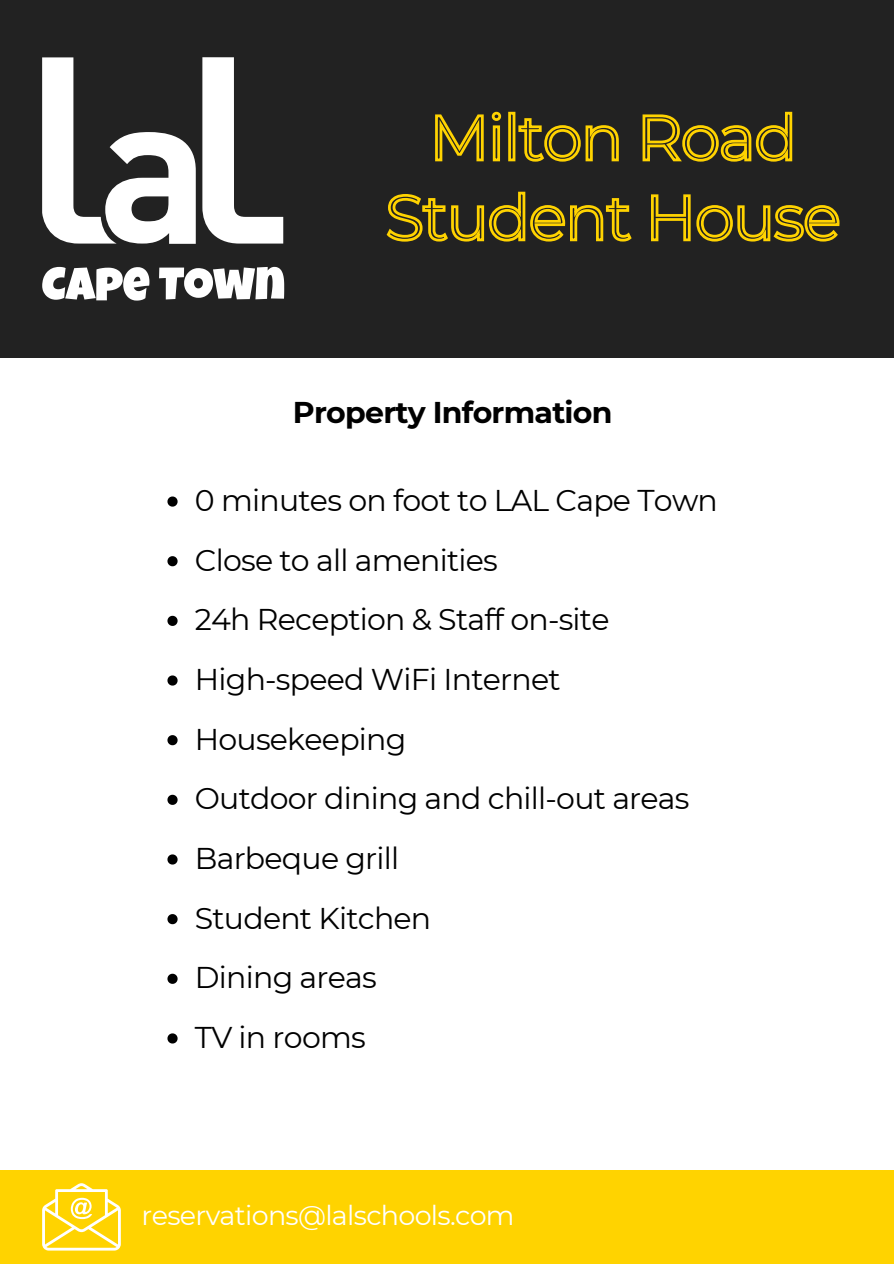
<style>
.page{position:relative;width:894px;height:1264px;background:#fff}
.page>*{position:absolute;margin:0;border:0;box-sizing:border-box;transform-origin:0 0}
.t1{font:30px "Montserrat";letter-spacing:-.025em;color:#000}
.t2{font:700 30px "Montserrat";letter-spacing:-.025em;color:#000}
.t3{font:27px "Montserrat";letter-spacing:-.025em;color:#fff}
</style>
<div class="page">
<div style="left:0;top:0;width:893px;height:358px;background:#222"></div>
<svg style="left:202px;top:57px;width:81px;height:186px"></svg>
<svg style="left:42px;top:57px;width:154px;height:187px"></svg>
<svg style="left:42px;top:267px;width:107px;height:33px"></svg>
<svg style="left:159px;top:267px;width:125px;height:32px"></svg>
<div style="left:0;top:1170px;width:893px;height:93px;background:#ffd300"></div>
<svg style="left:42px;top:1183px;width:79px;height:67px"></svg>
<svg style="left:435px;top:111px;width:358px;height:51px"></svg>
<svg style="left:386px;top:191px;width:454px;height:51px"></svg>
<svg style="left:167px;top:496px;width:10px;height:10px"></svg>
<svg style="left:167px;top:556px;width:10px;height:10px"></svg>
<svg style="left:167px;top:616px;width:10px;height:10px"></svg>
<svg style="left:167px;top:675px;width:10px;height:10px"></svg>
<svg style="left:167px;top:735px;width:10px;height:10px"></svg>
<svg style="left:167px;top:794px;width:10px;height:11px"></svg>
<svg style="left:167px;top:854px;width:10px;height:10px"></svg>
<svg style="left:167px;top:914px;width:10px;height:10px"></svg>
<svg style="left:167px;top:973px;width:10px;height:10px"></svg>
<svg style="left:167px;top:1033px;width:10px;height:10px"></svg>
<h1 class="t2" style="left:293px;top:394px;width:321px">Property Information</h1>
<h2 class="t1" style="left:195px;top:482px;width:524px">0 minutes on foot to LAL Cape Town</h2>
<p class="t1" style="left:195px;top:541px;width:304px">Close to all amenities</p>
<p class="t1" style="left:195px;top:601px;width:416px">24h Reception &amp; Staff on-site</p>
<p class="t1" style="left:195px;top:661px;width:367px">High-speed WiFi Internet</p>
<p class="t1" style="left:195px;top:720px;width:213px">Housekeeping</p>
<p class="t1" style="left:195px;top:780px;width:496px">Outdoor dining and chill-out areas</p>
<p class="t1" style="left:195px;top:840px;width:206px">Barbeque grill</p>
<p class="t1" style="left:195px;top:899px;width:238px">Student Kitchen</p>
<p class="t1" style="left:195px;top:959px;width:183px">Dining areas</p>
<p class="t1" style="left:195px;top:1018px;width:172px">TV in rooms</p>
<p class="t3" style="left:141px;top:1198px;width:374px">reservations@lalschools.com</p>
</div>
